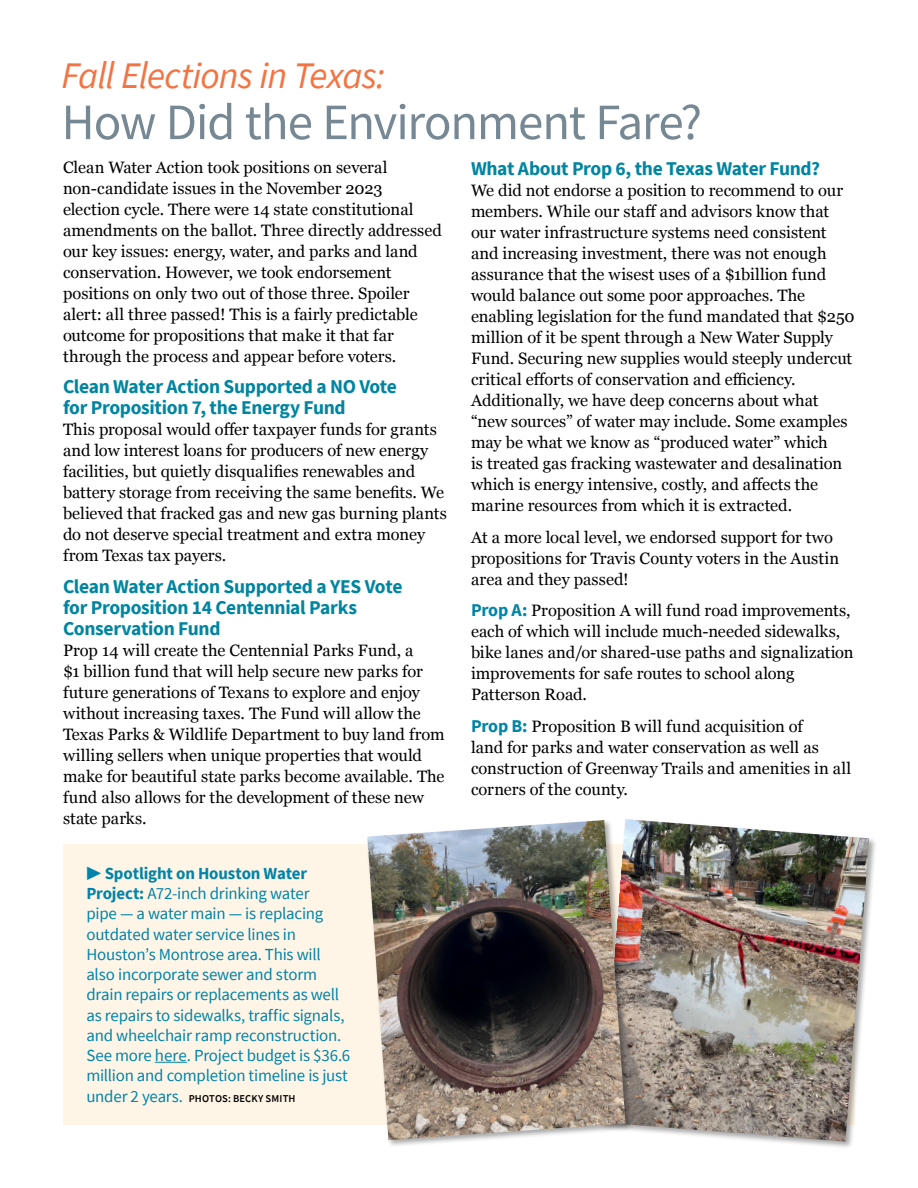
<style>
.page{position:relative;width:918px;height:1188px;background:#fff}
.page>*{position:absolute;margin:0;border:0;box-sizing:border-box;transform-origin:0 0}
._16_Orange_Semibold_Italic_Head{font:51px "Source Sans Pro";letter-spacing:-.025em;color:#768894}
._16_Head_SS{font:italic 37.5px "Source Sans Pro";letter-spacing:-.025em;color:#f37443}
._23_Subhead_Blue{font:700 19.5px/21px "Source Sans Pro";letter-spacing:-.015em;color:#0085a1}
._16_Caption_1{font:16.8px/20.2px "Source Sans Pro";letter-spacing:-.015em;color:#0084a9}
._16_News_Body_text{font:16.5px/21px "Georgia";color:#000}
._16_Caption_1-2{font:600 10.5px "Source Sans Pro";letter-spacing:.015em;color:#000}
.s1{font-weight:700}
.s2{font-weight:400;font-size:16.8px;color:#0084a9}
.s3{font-family:"Source Sans Pro";font-weight:700;font-size:18px;color:#0084a9}
</style>
<div class="page">
<div style="left:63px;top:844px;width:792px;height:281px;background:#fff5e6"></div>
<div style="left:600px;top:817px;width:277px;height:332px;background:#000;opacity:.35"></div>
<img style="left:634px;top:819px;width:235px;height:323px">
<div style="left:365px;top:818px;width:269px;height:330px;background:#000;opacity:.35"></div>
<img style="left:367px;top:820px;width:259px;height:320px">
<hr style="left:155px;top:1062px;width:32px;height:1px;background:#0084a9">
<p class="_16_Head_SS" style="left:62px;top:52px;width:325px">Fall Elections in Texas:</p>
<p class="_16_Orange_Semibold_Italic_Head" style="left:62px;top:90px;width:642px">How Did the Environment Fare?</p>
<p class="_16_News_Body_text" style="left:63px;top:156px;width:380px">Clean Water Action took positions on several non-candidate issues in the November 2023 election cycle. There were 14 state constitutional amendments on the ballot. Three directly addressed our key issues: energy, water, and parks and land conservation. However, we took endorsement positions on only two out of those three. Spoiler alert: all three passed! This is a fairly predictable outcome for propositions that make it that far through the process and appear before voters.</p>
<p class="_23_Subhead_Blue" style="left:63px;top:376px;width:336px">Clean Water Action Supported a NO Vote for Proposition 7, the Energy Fund</p>
<p class="_16_News_Body_text" style="left:63px;top:419px;width:385px">This proposal would offer taxpayer funds for grants and low interest loans for producers of new energy facilities, but quietly disqualifies renewables and battery storage from receiving the same benefits. We believed that fracked gas and new gas burning plants do not deserve special treatment and extra money from Texas tax payers.</p>
<p class="_23_Subhead_Blue" style="left:63px;top:576px;width:341px">Clean Water Action Supported a YES Vote for Proposition 14 Centennial Parks<br>Conservation Fund</p>
<p class="_16_News_Body_text" style="left:63px;top:639px;width:383px">Prop 14 will create the Centennial Parks Fund, a<br>$1 billion fund that will help secure new parks for future generations of Texans to explore and enjoy without increasing taxes. The Fund will allow the Texas Parks &amp; Wildlife Department to buy land from willing sellers when unique properties that would make for beautiful state parks become available. The fund also allows for the development of these new state parks.</p>
<p class="_16_Caption_1" style="left:86px;top:863px;width:265px">▶ <span class="s1">Spotlight on Houston Water Project:</span> A72-inch drinking water<br>pipe — a water main — is replacing outdated water service lines in Houston’s Montrose area. This will also incorporate sewer and storm drain repairs or replacements as well as repairs to sidewalks, traffic signals, and wheelchair ramp reconstruction.<br>See more here. Project budget is $36.6 million and completion timeline is just</p>
<p class="_16_Caption_1-2" style="left:86px;top:1091px;width:211px"><span class="s2">under 2 years.</span> PHOTOS: BECKY SMITH</p>
<p class="_23_Subhead_Blue" style="left:471px;top:158px;width:351px">What About Prop 6, the Texas Water Fund?</p>
<p class="_16_News_Body_text" style="left:471px;top:179px;width:385px">We did not endorse a position to recommend to our members. While our staff and advisors know that our water infrastructure systems need consistent and increasing investment, there was not enough assurance that the wisest uses of a $1billion fund would balance out some poor approaches. The enabling legislation for the fund mandated that $250 million of it be spent through a New Water Supply Fund. Securing new supplies would steeply undercut critical efforts of conservation and efficiency.<br>Additionally, we have deep concerns about what “new sources” of water may include. Some examples may be what we know as “produced water” which<br>is treated gas fracking wastewater and desalination which is energy intensive, costly, and affects the marine resources from which it is extracted.</p>
<p class="_16_News_Body_text" style="left:471px;top:526px;width:370px">At a more local level, we endorsed support for two propositions for Travis County voters in the Austin area and they passed!</p>
<p class="_16_News_Body_text" style="left:471px;top:599px;width:384px"><span class="s3">Prop A:</span> Proposition A will fund road improvements, each of which will include much-needed sidewalks, bike lanes and/or shared-use paths and signalization improvements for safe routes to school along Patterson Road.</p>
<p class="_16_News_Body_text" style="left:471px;top:715px;width:382px"><span class="s3">Prop B:</span> Proposition B will fund acquisition of<br>land for parks and water conservation as well as construction of Greenway Trails and amenities in all corners of the county.</p>
</div>
